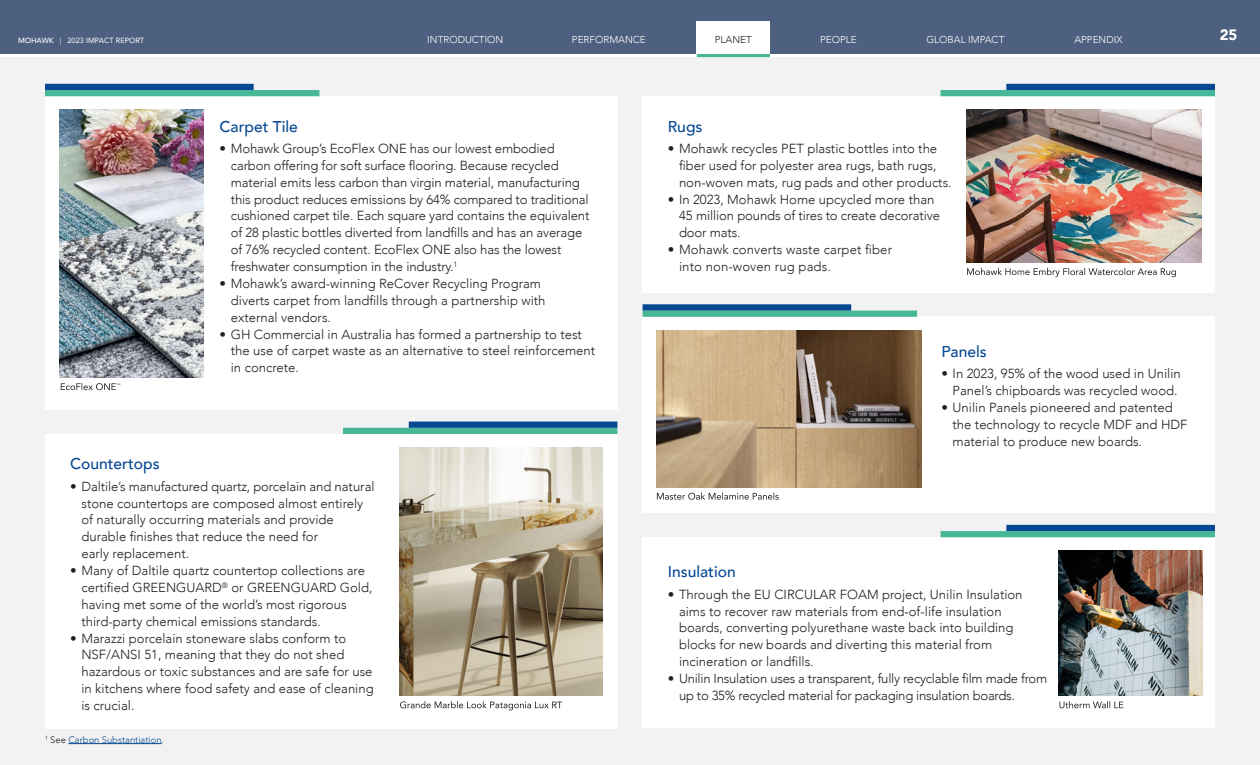
<style>
.page{position:relative;width:1260px;height:765px;background:#fff}
.page>*{position:absolute;margin:0;border:0;box-sizing:border-box;transform-origin:0 0}
.Products_Headline{font:500 15.62px "Avenir";color:#064892}
.t1{font:900 15px "Avenir";color:#fff}
.t2{font:300 13.12px/16.9px "Avenir";color:#231f20}
.t3{font:300 13.12px/16.9px "Avenir";letter-spacing:-.02em;color:#231f20}
.t4{font:300 10px "Avenir";color:#fff}
.t5{font:300 10px "Avenir";color:#231f20}
.Footnote{font:300 9.38px "Avenir";color:#064892}
.t6{font:7.5px "Avenir";color:#fff}
.s1{font-weight:500}
.s2{font-weight:300}
.s3{color:#231f20}
</style>
<div class="page">
<div style="left:0;top:15px;width:1259px;height:750px;background:#f2f2f2"></div>
<div style="left:45px;top:96px;width:572px;height:314px;background:#fff"></div>
<div style="left:45px;top:434px;width:572px;height:294px;background:#fff"></div>
<div style="left:643px;top:96px;width:572px;height:196px;background:#fff"></div>
<div style="left:643px;top:317px;width:572px;height:196px;background:#fff"></div>
<div style="left:643px;top:537px;width:572px;height:191px;background:#fff"></div>
<img style="left:60px;top:110px;width:143px;height:267px">
<img style="left:400px;top:448px;width:203px;height:248px">
<img style="left:966px;top:110px;width:236px;height:152px">
<img style="left:656px;top:330px;width:266px;height:157px">
<img style="left:1059px;top:551px;width:143px;height:145px">
<hr style="left:68px;top:743px;width:94px;height:1px;background:#064892">
<svg style="left:61px;top:383px;width:60px;height:7px"></svg>
<svg style="left:400px;top:701px;width:162px;height:9px"></svg>
<svg style="left:1059px;top:701px;width:64px;height:7px"></svg>
<svg style="left:657px;top:492px;width:122px;height:8px"></svg>
<svg style="left:967px;top:268px;width:209px;height:9px"></svg>
<div style="left:45px;top:90px;width:274px;height:6px;background:#46b797"></div>
<div style="left:45px;top:84px;width:209px;height:6px;background:#064892"></div>
<div style="left:343px;top:428px;width:274px;height:6px;background:#46b797"></div>
<div style="left:409px;top:422px;width:208px;height:6px;background:#064892"></div>
<div style="left:941px;top:90px;width:274px;height:6px;background:#46b797"></div>
<div style="left:1006px;top:84px;width:209px;height:6px;background:#064892"></div>
<div style="left:941px;top:531px;width:274px;height:6px;background:#46b797"></div>
<div style="left:1006px;top:525px;width:209px;height:6px;background:#064892"></div>
<div style="left:643px;top:311px;width:274px;height:6px;background:#46b797"></div>
<div style="left:643px;top:304px;width:208px;height:7px;background:#064892"></div>
<hr style="left:0;top:53px;width:1260px;height:4px;background:#fff">
<div style="left:0;top:0;width:1260px;height:54px;background:#4d6080"></div>
<hr style="left:697px;top:53px;width:73px;height:4px;background:#46b797">
<div style="left:697px;top:21px;width:73px;height:33px;background:#fff"></div>
<p class="t6" style="left:18px;top:34px;width:128px"><span class="s1">MOHAWK</span> <span class="s2">|</span> 2023 IMPACT REPORT</p>
<p class="t4" style="left:427px;top:33px;width:78px">INTRODUCTION</p>
<p class="t4" style="left:572px;top:33px;width:75px">PERFORMANCE</p>
<p class="t5" style="left:715px;top:33px;width:39px">PLANET</p>
<p class="t4" style="left:820px;top:33px;width:38px">PEOPLE</p>
<p class="t4" style="left:926px;top:33px;width:79px">GLOBAL IMPACT</p>
<p class="t4" style="left:1074px;top:33px;width:50px">APPENDIX</p>
<p class="t1" style="left:1220px;top:22px;width:19px">25</p>
<p class="Products_Headline" style="left:220px;top:113px;width:80px">Carpet Tile</p>
<p class="t2" style="left:231px;top:140px;width:360px;text-indent:-11px">• Mohawk Group’s EcoFlex ONE has our lowest embodied carbon offering for soft surface flooring. Because recycled material emits less carbon than virgin material, manufacturing this product reduces emissions by 64% compared to traditional cushioned carpet tile. Each square yard contains the equivalent of 28 plastic bottles diverted from landfills and has an average of 76% recycled content. EcoFlex ONE also has the lowest freshwater consumption in the industry.<sup>1</sup></p>
<p class="t2" style="left:231px;top:275px;width:316px;text-indent:-11px">• Mohawk’s award-winning ReCover Recycling Program diverts carpet from landfills through a partnership with external vendors.</p>
<p class="t2" style="left:231px;top:326px;width:366px;text-indent:-11px">• GH Commercial in Australia has formed a partnership to test the use of carpet waste as an alternative to steel reinforcement in concrete.</p>
<p class="Products_Headline" style="left:70px;top:450px;width:91px">Countertops</p>
<p class="t2" style="left:81px;top:478px;width:295px;text-indent:-11px">• Daltile’s manufactured quartz, porcelain and natural stone countertops are composed almost entirely of naturally occurring materials and provide durable finishes that reduce the need for<br>early replacement.</p>
<p class="t2" style="left:81px;top:562px;width:293px;text-indent:-11px">• Many of Daltile quartz countertop collections are certified GREENGUARD<sup>®</sup> or GREENGUARD Gold, having met some of the world’s most rigorous third-party chemical emissions standards.</p>
<p class="t2" style="left:81px;top:630px;width:294px;text-indent:-11px">• Marazzi porcelain stoneware slabs conform to NSF/ANSI 51, meaning that they do not shed hazardous or toxic substances and are safe for use in kitchens where food safety and ease of cleaning is crucial.</p>
<p class="Footnote" style="left:45px;top:734px;width:121px"><sup>1</sup> <span class="s3">See</span> Carbon Substantiation<span class="s3">.</span></p>
<p class="Products_Headline" style="left:668px;top:113px;width:36px">Rugs</p>
<p class="t2" style="left:679px;top:140px;width:274px;text-indent:-11px">• Mohawk recycles PET plastic bottles into the fiber used for polyester area rugs, bath rugs, non-woven mats, rug pads and other products.</p>
<p class="t2" style="left:679px;top:191px;width:262px;text-indent:-11px">• In 2023, Mohawk Home upcycled more than<br>45 million pounds of tires to create decorative door mats.</p>
<p class="t2" style="left:679px;top:241px;width:215px;text-indent:-11px">• Mohawk converts waste carpet fiber into non-woven rug pads.</p>
<p class="Products_Headline" style="left:941px;top:338px;width:47px">Panels</p>
<p class="t2" style="left:941px;top:365px;width:241px;text-align:right">• In 2023, 95% of the wood used in Unilin<br>Panel’s chipboards was recycled wood.</p>
<p class="t2" style="left:953px;top:399px;width:236px;text-indent:-11px">• Unilin Panels pioneered and patented the technology to recycle MDF and HDF material to produce new boards.</p>
<p class="Products_Headline" style="left:668px;top:558px;width:70px">Insulation</p>
<p class="t2" style="left:679px;top:586px;width:345px;text-indent:-11px">• Through the EU CIRCULAR FOAM project, Unilin Insulation aims to recover raw materials from end-of-life insulation boards, converting polyurethane waste back into building blocks for new boards and diverting this material from incineration or landfills.</p>
<p class="t3" style="left:679px;top:670px;width:370px;text-indent:-11px">• Unilin Insulation uses a transparent, fully recyclable film made from up to 35% recycled material for packaging insulation boards.</p>
</div>
